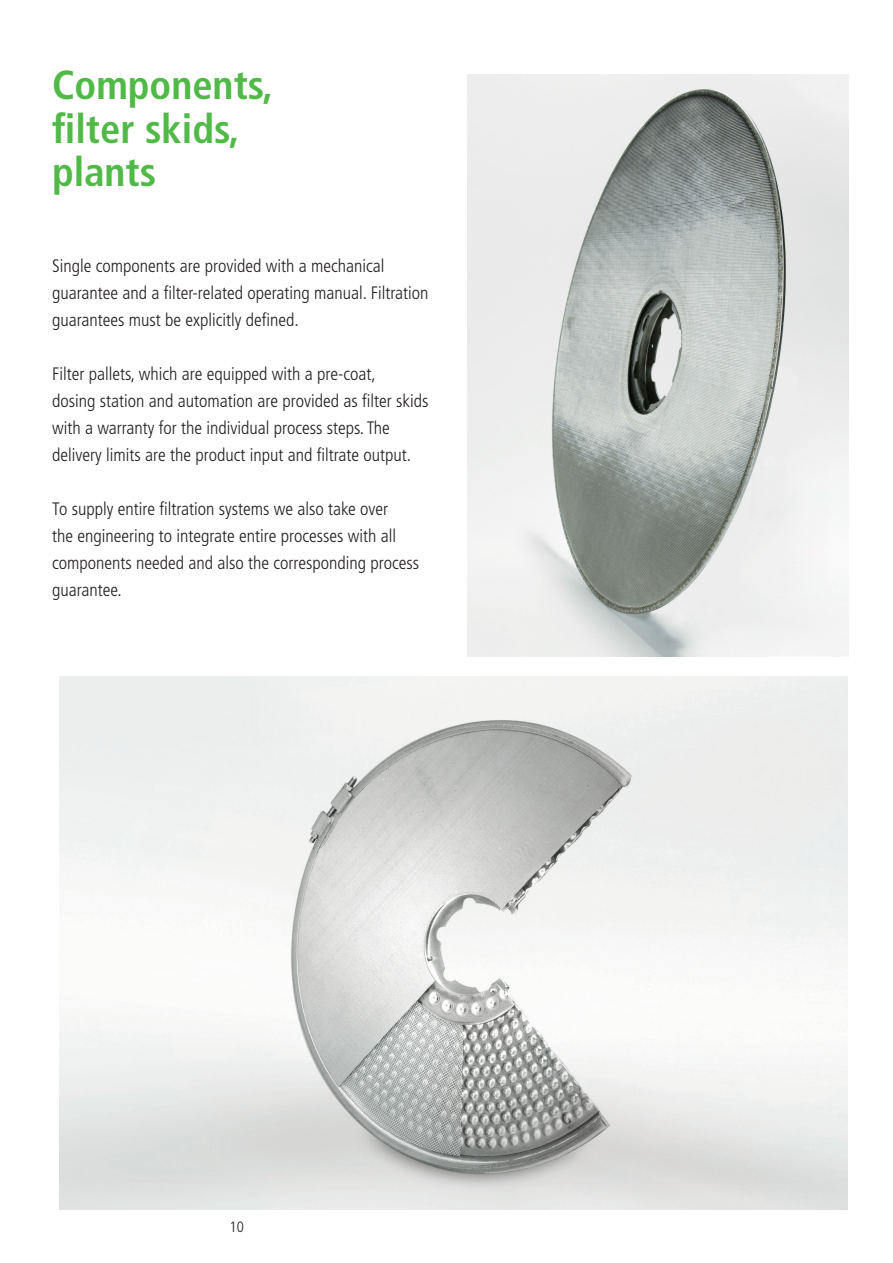
<style>
.page{position:relative;width:893px;height:1263px;background:#fff}
.page>*{position:absolute;margin:0;border:0;box-sizing:border-box;transform-origin:0 0}
.t1{font:700 condensed 40.5px/43.5px "Frutiger";color:#51b948}
.t2{font:300 condensed 18px/27px "Frutiger";color:#231f20}
.t3{font:300 condensed 15px "Frutiger";color:#231f20}
</style>
<div class="page">
<img style="left:60px;top:676px;width:788px;height:534px">
<img style="left:467px;top:74px;width:381px;height:582px">
<h1 class="t1" style="left:52px;top:64px;width:223px">Components, filter skids, plants</h1>
<p class="t2" style="left:52px;top:253px;width:378px">Single components are provided with a mechanical guarantee and a filter-related operating manual. Filtration guarantees must be explicitly defined.</p>
<p class="t2" style="left:52px;top:361px;width:378px">Filter pallets, which are equipped with a pre-coat,<br>dosing station and automation are provided as filter skids with a warranty for the individual process steps. The delivery limits are the product input and filtrate output.</p>
<p class="t2" style="left:52px;top:496px;width:369px">To supply entire filtration systems we also take over<br>the engineering to integrate entire processes with all components needed and also the corresponding process guarantee.</p>
<p class="t3" style="left:230px;top:1219px;width:16px">10</p>
</div>
